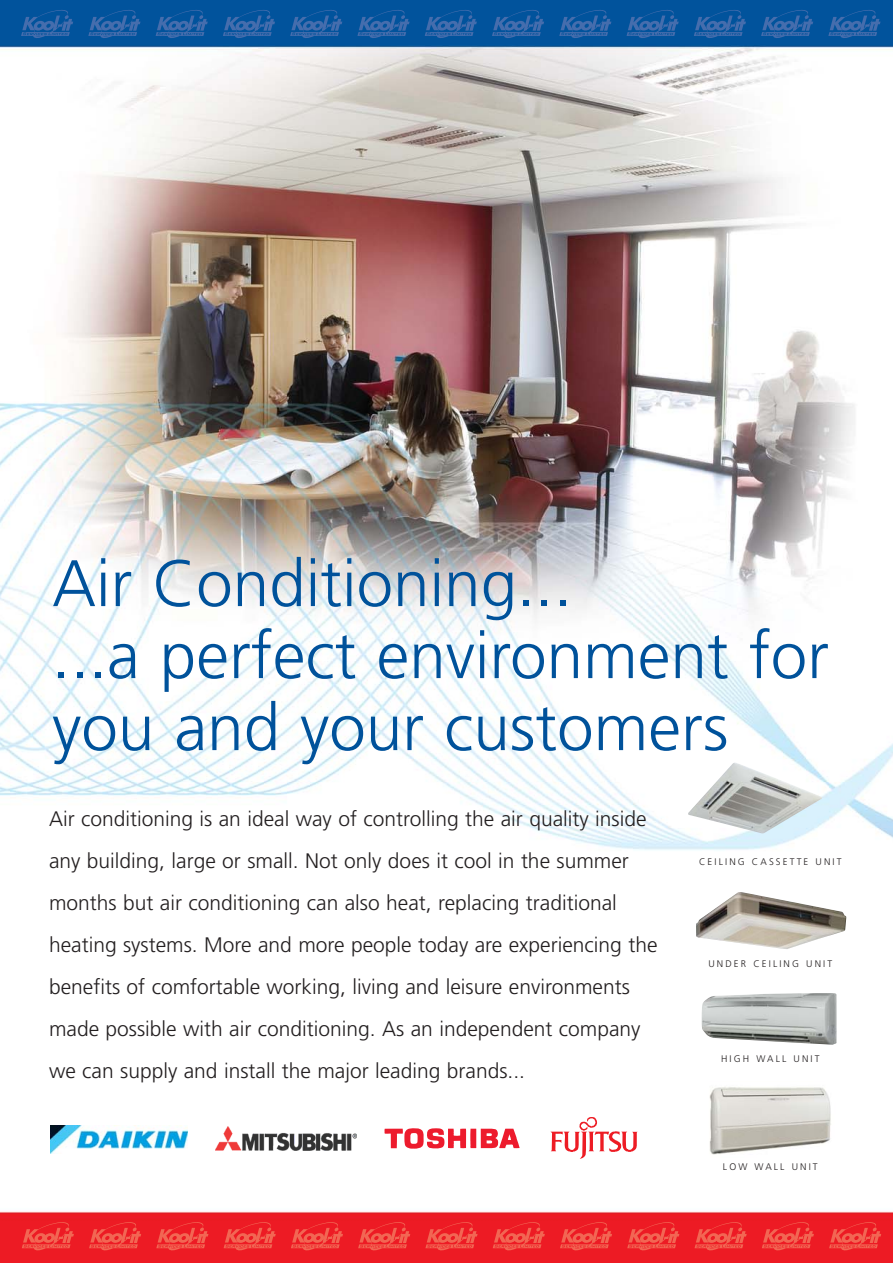
<style>
.page{position:relative;width:893px;height:1263px;background:#fff}
.page>*{position:absolute;margin:0;border:0;box-sizing:border-box;transform-origin:0 0}
.t1{font:300 65.55px/72px "Frutiger";color:#00529b}
.t2{font:300 21px/42px "Frutiger";color:#231f20}
.t3{font:300 9.6px "Frutiger";letter-spacing:.22em;color:#231f20}
</style>
<div class="page">
<img style="left:0;top:0;width:893px;height:1263px">
<img style="left:688px;top:762px;width:134px;height:71px">
<img style="left:696px;top:892px;width:150px;height:57px">
<img style="left:701px;top:993px;width:135px;height:52px">
<img style="left:699px;top:1081px;width:136px;height:77px">
<img style="left:51px;top:1125px;width:137px;height:29px">
<svg style="left:384px;top:1127px;width:136px;height:22px"></svg>
<svg style="left:550px;top:1117px;width:88px;height:42px"></svg>
<svg style="left:22px;top:1221px;width:52px;height:30px"></svg>
<svg style="left:89px;top:1221px;width:52px;height:30px"></svg>
<svg style="left:156px;top:1221px;width:52px;height:30px"></svg>
<svg style="left:224px;top:1221px;width:52px;height:30px"></svg>
<svg style="left:291px;top:1221px;width:52px;height:30px"></svg>
<svg style="left:358px;top:1221px;width:52px;height:30px"></svg>
<svg style="left:425px;top:1221px;width:53px;height:30px"></svg>
<svg style="left:493px;top:1221px;width:52px;height:30px"></svg>
<svg style="left:560px;top:1221px;width:52px;height:30px"></svg>
<svg style="left:627px;top:1221px;width:52px;height:30px"></svg>
<svg style="left:694px;top:1221px;width:53px;height:30px"></svg>
<svg style="left:762px;top:1221px;width:52px;height:30px"></svg>
<svg style="left:829px;top:1221px;width:52px;height:30px"></svg>
<svg style="left:21px;top:9px;width:52px;height:30px"></svg>
<svg style="left:88px;top:9px;width:53px;height:30px"></svg>
<svg style="left:156px;top:9px;width:52px;height:30px"></svg>
<svg style="left:223px;top:9px;width:52px;height:30px"></svg>
<svg style="left:290px;top:9px;width:52px;height:30px"></svg>
<svg style="left:357px;top:9px;width:53px;height:30px"></svg>
<svg style="left:425px;top:9px;width:52px;height:30px"></svg>
<svg style="left:492px;top:9px;width:52px;height:30px"></svg>
<svg style="left:559px;top:9px;width:52px;height:30px"></svg>
<svg style="left:626px;top:9px;width:53px;height:30px"></svg>
<svg style="left:694px;top:9px;width:52px;height:30px"></svg>
<svg style="left:761px;top:9px;width:52px;height:30px"></svg>
<svg style="left:828px;top:9px;width:52px;height:30px"></svg>
<img style="left:216px;top:1122px;width:141px;height:33px">
<h1 class="t1" style="left:52px;top:552px;width:778px">Air Conditioning...<br>...a perfect environment for you and your customers</h1>
<p class="t2" style="left:49px;top:799px;width:610px">Air conditioning is an ideal way of controlling the air quality inside any building, large or small. Not only does it cool in the summer months but air conditioning can also heat, replacing traditional heating systems. More and more people today are experiencing the benefits of comfortable working, living and leisure environments made possible with air conditioning. As an independent company we can supply and install the major leading brands...</p>
<p class="t3" style="left:699px;top:857px;width:144px">CEILING CASSETTE UNIT</p>
<p class="t3" style="left:708px;top:960px;width:125px">UNDER CEILING UNIT</p>
<p class="t3" style="left:721px;top:1055px;width:100px">HIGH WALL UNIT</p>
<p class="t3" style="left:723px;top:1162px;width:96px">LOW WALL UNIT</p>
</div>
